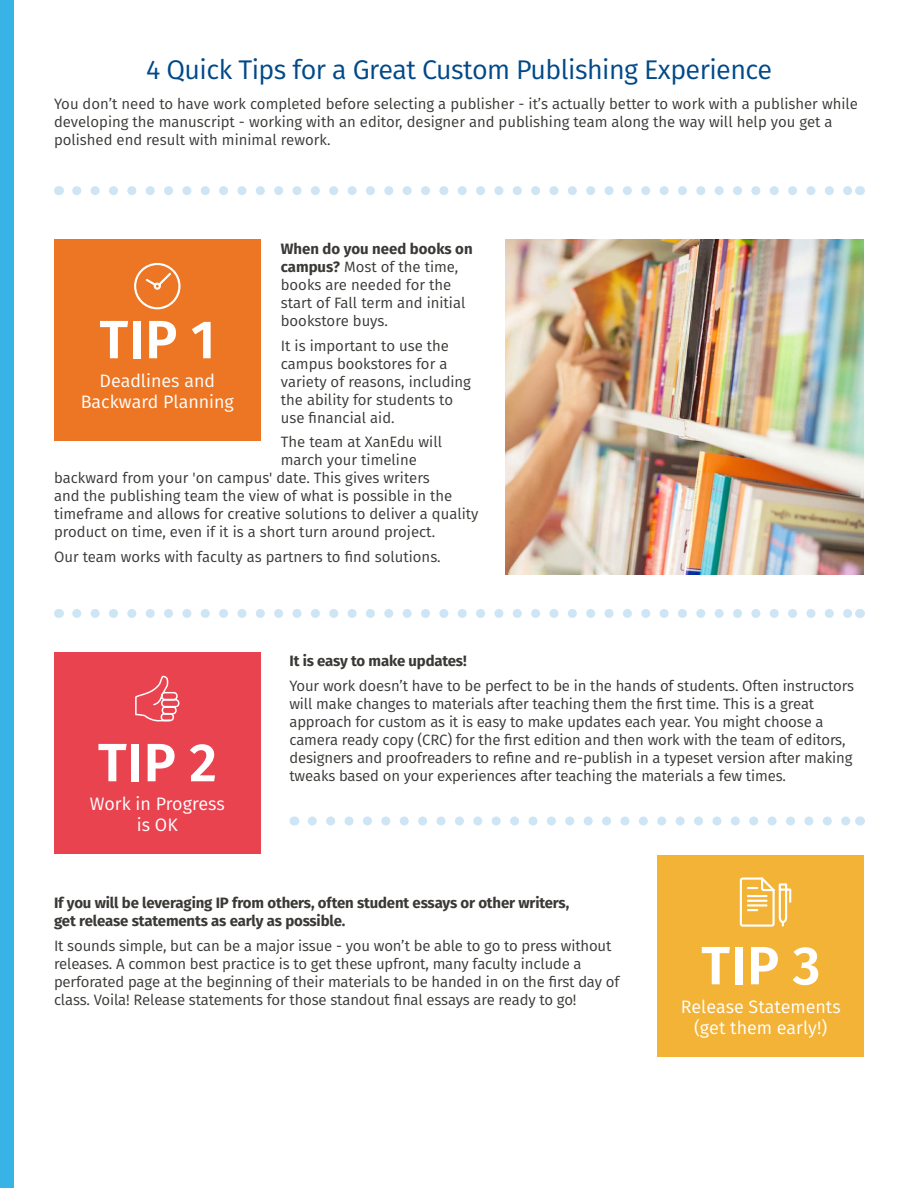
<style>
.page{position:relative;width:918px;height:1188px;background:#fff}
.page>*{position:absolute;margin:0;border:0;box-sizing:border-box;transform-origin:0 0}
.t1{font:600 54px "Fira Sans";letter-spacing:.01em;color:#fff}
.t2{font:27px "Fira Sans";letter-spacing:-.02em;color:#004988}
.t3{font:18px/21.6px "Fira Sans";color:#fff;text-align:center}
.t4{font:15px/18px "Fira Sans";letter-spacing:-.01em;color:#3b3936}
.t5{font:700 15px/18px "Fira Sans";letter-spacing:-.01em;color:#3b3936}
.s1{font-weight:700}
</style>
<div class="page">
<div style="left:657px;top:855px;width:207px;height:201px;background:#f3b336"></div>
<div style="left:54px;top:240px;width:207px;height:201px;background:#ec7624"></div>
<svg style="left:134px;top:262px;width:47px;height:48px"></svg>
<img style="left:505px;top:240px;width:359px;height:335px">
<svg style="left:312px;top:816px;width:538px;height:9px"></svg>
<svg style="left:77px;top:609px;width:773px;height:9px"></svg>
<svg style="left:77px;top:186px;width:773px;height:9px"></svg>
<div style="left:54px;top:652px;width:207px;height:201px;background:#ea4350"></div>
<svg style="left:135px;top:675px;width:45px;height:47px"></svg>
<svg style="left:739px;top:877px;width:53px;height:50px"></svg>
<div style="left:0;top:0;width:14px;height:1188px;background:#37b4e5"></div>
<h2 class="t2" style="left:146px;top:50px;width:627px">4 Quick Tips for a Great Custom Publishing Experience</h2>
<p class="t4" style="left:54px;top:95px;width:805px">You don’t need to have work completed before selecting a publisher - it’s actually better to work with a publisher while developing the manuscript - working with an editor, designer and publishing team along the way will help you get a polished end result with minimal rework.</p>
<p class="t4" style="left:281px;top:239px;width:193px"><span class="s1">When do you need books on campus?</span> Most of the time, books are needed for the start of Fall term and initial bookstore buys.</p>
<p class="t4" style="left:281px;top:336px;width:192px">It is important to use the campus bookstores for a variety of reasons, including the ability for students to use financial aid.</p>
<p class="t4" style="left:281px;top:433px;width:163px">The team at XanEdu will</p>
<p class="t4" style="left:281px;top:451px;width:138px">march your timeline</p>
<p class="t4" style="left:54px;top:469px;width:377px">backward from your 'on campus' date. This gives writers</p>
<p class="t4" style="left:54px;top:487px;width:400px">and the publishing team the view of what is possible in the</p>
<p class="t4" style="left:54px;top:505px;width:426px">timeframe and allows for creative solutions to deliver a quality</p>
<p class="t4" style="left:54px;top:523px;width:383px">product on time, even if it is a short turn around project.</p>
<p class="t4" style="left:54px;top:547px;width:388px">Our team works with faculty as partners to find solutions.</p>
<h1 class="t1" style="left:99px;top:295px;width:117px">TIP 1</h1>
<p class="t3" style="left:81px;top:369px;width:155px">Deadlines and<br>Backward Planning</p>
<h1 class="t1" style="left:98px;top:718px;width:121px">TIP 2</h1>
<p class="t3" style="left:90px;top:792px;width:137px">Work in Progress is OK</p>
<p class="t5" style="left:289px;top:651px;width:179px">It is easy to make updates!</p>
<p class="t4" style="left:289px;top:676px;width:566px">Your work doesn’t have to be perfect to be in the hands of students. Often instructors will make changes to materials after teaching them the first time. This is a great approach for custom as it is easy to make updates each year. You might choose a camera ready copy (CRC) for the first edition and then work with the team of editors, designers and proofreaders to refine and re-publish in a typeset version after making tweaks based on your experiences after teaching the materials a few times.</p>
<p class="t5" style="left:54px;top:893px;width:517px">If you will be leveraging IP from others, often student essays or other writers, get release statements as early as possible.</p>
<p class="t4" style="left:54px;top:936px;width:567px">It sounds simple, but can be a major issue - you won’t be able to go to press without releases. A common best practice is to get these upfront, many faculty include a perforated page at the beginning of their materials to be handed in on the first day of class. Voila! Release statements for those standout final essays are ready to go!</p>
<h1 class="t1" style="left:701px;top:921px;width:121px">TIP 3</h1>
<p class="t3" style="left:681px;top:995px;width:162px">Release Statements (get them early!)</p>
</div>
